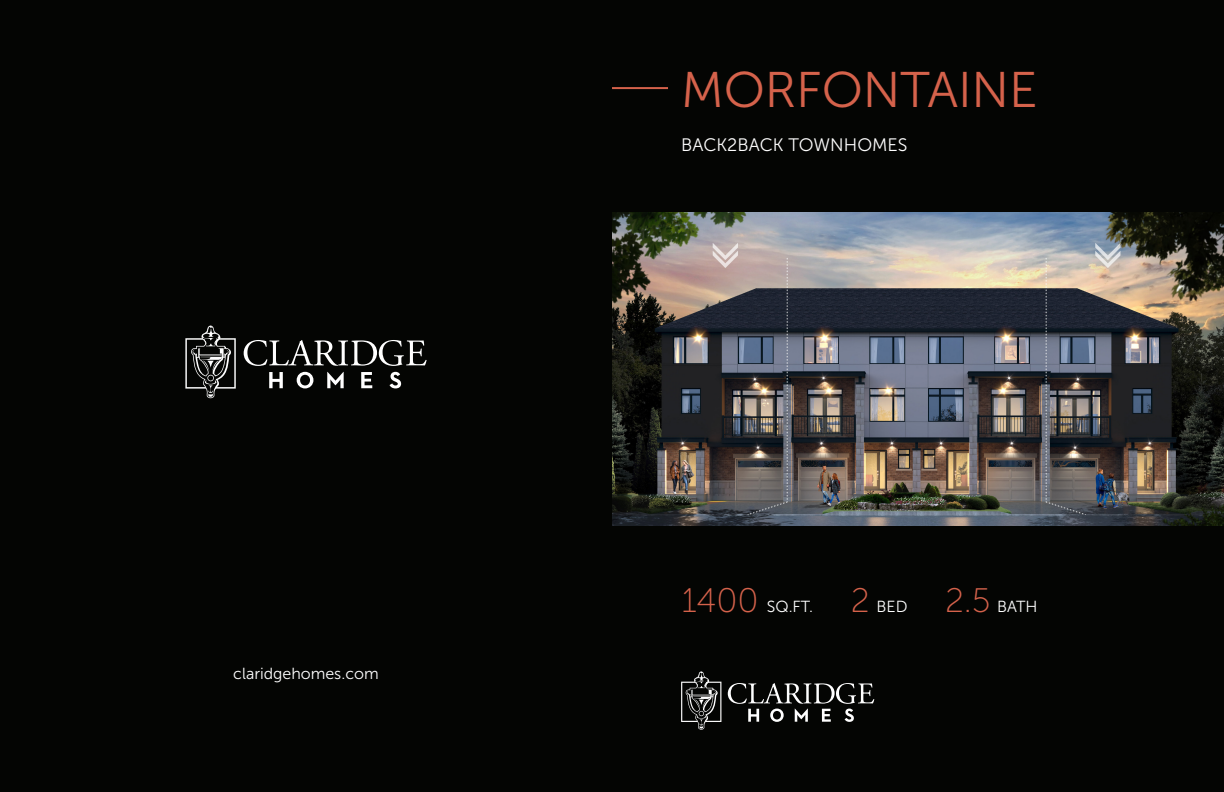
<style>
.page{position:relative;width:1224px;height:792px;background:#040503}
.page>*{position:absolute;margin:0;border:0;box-sizing:border-box;transform-origin:0 0}
.t1{font:50px "Museo Sans 300";color:#d5624b}
.t2{font:34px "Museo Sans 100";color:#d5624b}
.t3{font:18px "Museo Sans 300";color:#fff}
.t4{font:16px "Museo Sans 300";color:#fff}
</style>
<div class="page">
<svg style="left:269px;top:372px;width:14px;height:16px"></svg>
<svg style="left:297px;top:372px;width:16px;height:16px"></svg>
<svg style="left:327px;top:372px;width:17px;height:16px"></svg>
<svg style="left:361px;top:372px;width:11px;height:16px"></svg>
<svg style="left:390px;top:372px;width:11px;height:16px"></svg>
<svg style="left:244px;top:340px;width:183px;height:26px"></svg>
<svg style="left:185px;top:326px;width:51px;height:72px"></svg>
<hr style="left:612px;top:87px;width:56px;height:2px;background:#d5624b">
<img style="left:612px;top:213px;width:612px;height:313px">
<svg style="left:728px;top:683px;width:146px;height:39px"></svg>
<svg style="left:681px;top:672px;width:40px;height:58px"></svg>
<p class="t4" style="left:233px;top:664px;width:147px">claridgehomes.com</p>
<p class="t1" style="left:681px;top:63px;width:358px">MORFONTAINE</p>
<p class="t3" style="left:681px;top:135px;width:228px">BACK2BACK TOWNHOMES</p>
<p class="t2" style="left:682px;top:582px;width:78px">1400</p>
<p class="t4" style="left:767px;top:597px;width:48px">SQ.FT.</p>
<p class="t2" style="left:851px;top:582px;width:20px">2</p>
<p class="t4" style="left:877px;top:597px;width:32px">BED</p>
<p class="t2" style="left:945px;top:582px;width:47px">2.5</p>
<p class="t4" style="left:997px;top:597px;width:42px">BATH</p>
</div>
